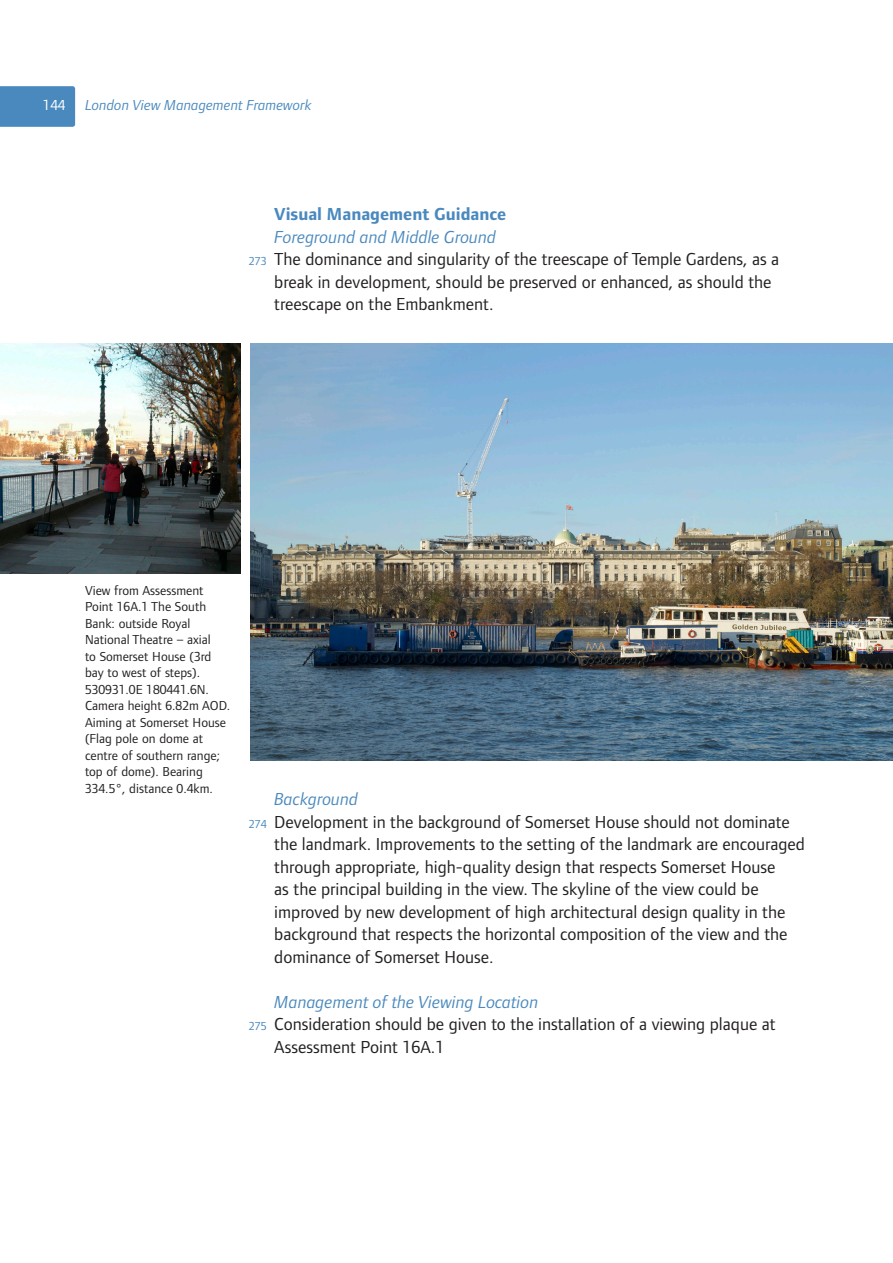
<style>
.page{position:relative;width:893px;height:1263px;background:#fff}
.page>*{position:absolute;margin:0;border:0;box-sizing:border-box;transform-origin:0 0}
.SPGclause{font:18px/22.5px "Foundry Form Sans";color:#231f20}
.SPGsubhead{font:italic 18px "Foundry Form Sans";color:#4a89be}
.SPGsectionhead{font:700 18px "Foundry Form Sans";color:#4a89be}
.t1{font:italic 15px "Foundry Form Sans";color:#4a89be}
.t2{font:15px "Foundry Form Sans";color:#fff}
.esDescription{font:13.5px/16.5px "Foundry Form Sans";color:#231f20}
.s1{font-size:12px;color:#4a89be}
</style>
<div class="page">
<img style="left:0;top:344px;width:240px;height:230px">
<img style="left:251px;top:344px;width:642px;height:417px">
<div style="left:0;top:86px;width:75px;height:41px;background:#4a89be"></div>
<p class="t2" style="left:43px;top:97px;width:24px">144</p>
<p class="t1" style="left:85px;top:97px;width:228px">London View Management Framework</p>
<p class="SPGsectionhead" style="left:274px;top:204px;width:234px">Visual Management Guidance</p>
<p class="SPGsubhead" style="left:274px;top:226px;width:223px">Foreground and Middle Ground</p>
<p class="SPGclause" style="left:274px;top:248px;width:507px;text-indent:-26px"><span class="s1">273</span> The dominance and singularity of the treescape of Temple Gardens, as a break in development, should be preserved or enhanced, as should the treescape on the Embankment.</p>
<p class="esDescription" style="left:85px;top:582px;width:147px">View from Assessment<br>Point 16A.1 The South<br>Bank: outside Royal<br>National Theatre – axial<br>to Somerset House (3rd bay to west of steps).<br>530931.0E 180441.6N.<br>Camera height 6.82m AOD.<br>Aiming at Somerset House (Flag pole on dome at centre of southern range; top of dome). Bearing<br>334.5°, distance 0.4km.</p>
<p class="SPGsubhead" style="left:274px;top:789px;width:85px">Background</p>
<p class="SPGclause" style="left:274px;top:810px;width:532px;text-indent:-26px"><span class="s1">274</span> Development in the background of Somerset House should not dominate the landmark. Improvements to the setting of the landmark are encouraged through appropriate, high-quality design that respects Somerset House<br>as the principal building in the view. The skyline of the view could be improved by new development of high architectural design quality in the background that respects the horizontal composition of the view and the dominance of Somerset House.</p>
<p class="SPGsubhead" style="left:274px;top:991px;width:266px">Management of the Viewing Location</p>
<p class="SPGclause" style="left:274px;top:1013px;width:503px;text-indent:-26px"><span class="s1">275</span> Consideration should be given to the installation of a viewing plaque at<br>Assessment Point 16A.1</p>
</div>
